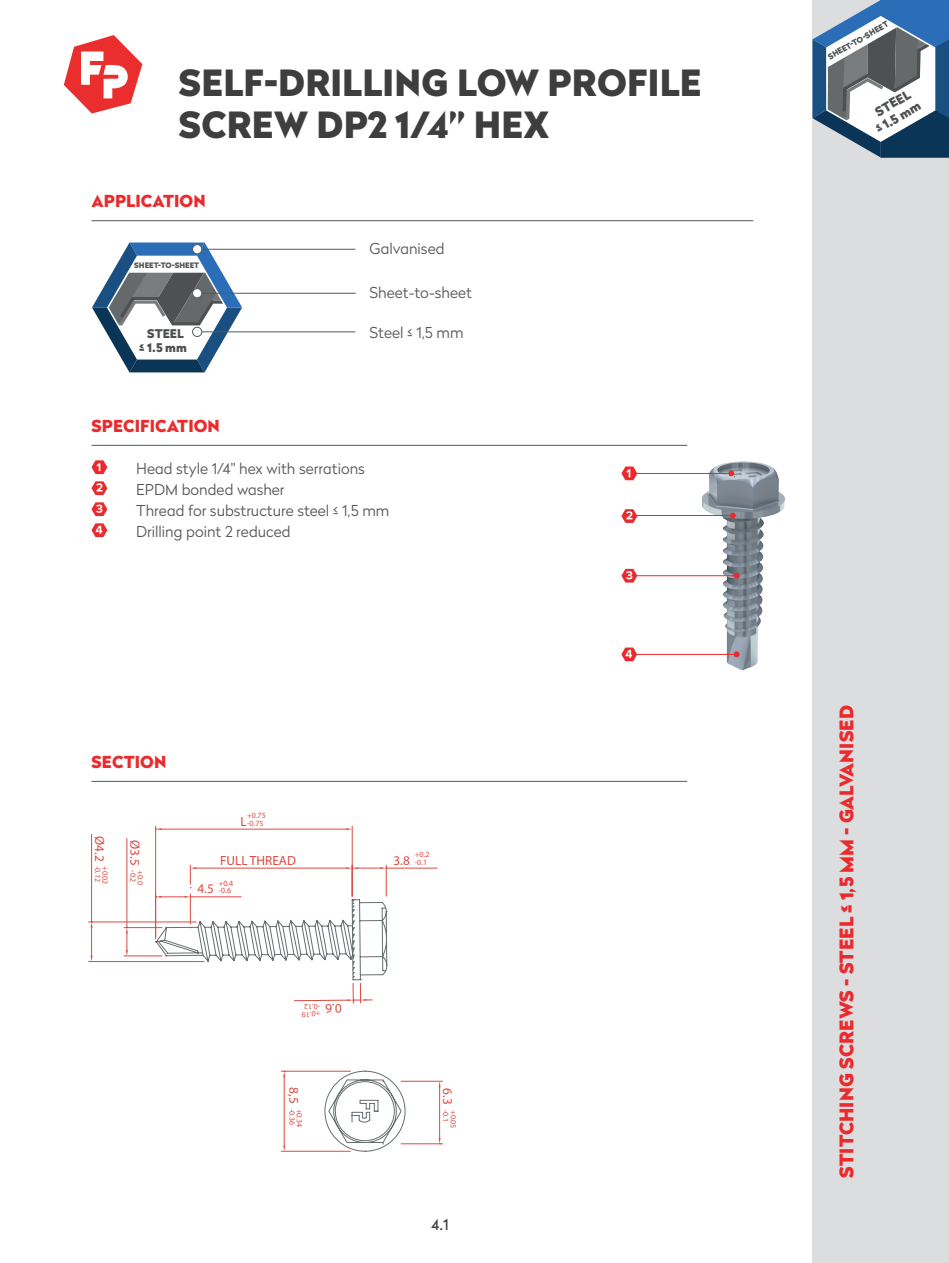
<style>
.page{position:relative;width:949px;height:1263px;background:#fff}
.page>*{position:absolute;margin:0;border:0;box-sizing:border-box;transform-origin:0 0}
.t1{font:900 36px/42px "Radikal";letter-spacing:.005em;color:#3e3e3f}
.t2{font:900 18.75px "Radikal";letter-spacing:.005em;color:#ea2a2d}
.t3{font:900 16.5px "Radikal";letter-spacing:.005em;color:#ea2a2d}
.t4{font:300 15px/21px "Radikal";color:#57585a}
.t5{font:15px "Radikal";color:#3e3e3f}
.t6{font:13.35px "Myriad Pro";color:#dc4a41}
.t7{font:900 12.6px/14.7px "Radikal";color:#4e5052;text-align:center}
.t8{font:900 12px/14px "Radikal";color:#4e5052;text-align:center}
.t9{font:7.95px/7.5px "Myriad Pro";color:#dc4a41}
.t10{font:900 7.8px "Radikal";color:#4e5052}
.t11{font:900 7.5px "Radikal";color:#4e5052}
.s1{font-size:7.95px}
.s2{font-size:13.35px}
</style>
<div class="page">
<div style="left:812px;top:0;width:136px;height:1263px;background:#dcdddf"></div>
<svg style="left:812px;top:0;width:136px;height:158px;background:#7f95aa"></svg>
<svg style="left:64px;top:35px;width:78px;height:79px"></svg>
<img style="left:695px;top:461px;width:90px;height:210px">
<hr style="left:91px;top:445px;width:596px;height:1px;background:#57585a">
<hr style="left:91px;top:781px;width:596px;height:1px;background:#57585a">
<svg style="left:91px;top:460px;width:16px;height:14px"></svg>
<svg style="left:91px;top:481px;width:16px;height:14px"></svg>
<svg style="left:91px;top:502px;width:16px;height:14px"></svg>
<svg style="left:91px;top:523px;width:16px;height:14px"></svg>
<hr style="left:91px;top:220px;width:662px;height:1px;background:#57585a">
<hr style="left:281px;top:1151px;width:69px;height:1px;background:#dc4a41">
<svg style="left:88px;top:780px;width:467px;height:371px"></svg>
<svg style="left:283px;top:1071px;width:2px;height:6px"></svg>
<svg style="left:438px;top:1138px;width:2px;height:6px"></svg>
<svg style="left:91px;top:922px;width:1px;height:39px"></svg>
<svg style="left:126px;top:927px;width:2px;height:29px"></svg>
<svg style="left:156px;top:896px;width:34px;height:2px"></svg>
<svg style="left:190px;top:865px;width:6px;height:23px"></svg>
<hr style="left:352px;top:865px;width:1px;height:31px;background:#dc4a41">
<hr style="left:386px;top:865px;width:1px;height:31px;background:#dc4a41">
<hr style="left:386px;top:868px;width:51px;height:1px;background:#dc4a41">
<svg style="left:346px;top:867px;width:40px;height:2px"></svg>
<svg style="left:92px;top:242px;width:150px;height:130px"></svg>
<div style="left:192px;top:245px;width:10px;height:9px;background:#fff;border-radius:50%"></div>
<div style="left:192px;top:244px;width:10px;height:10px;border:1px solid #57585a;border-radius:50%"></div>
<hr style="left:199px;top:293px;width:156px;height:1px;background:#57585a">
<hr style="left:200px;top:332px;width:155px;height:1px;background:#57585a">
<hr style="left:202px;top:249px;width:153px;height:1px;background:#57585a">
<div style="left:192px;top:289px;width:10px;height:9px;background:#fff;border-radius:50%"></div>
<div style="left:192px;top:288px;width:10px;height:10px;border:1px solid #57585a;border-radius:50%"></div>
<div style="left:192px;top:327px;width:10px;height:9px;background:#fff;border-radius:50%"></div>
<div style="left:192px;top:327px;width:10px;height:10px;border:1px solid #57585a;border-radius:50%"></div>
<svg style="left:727px;top:471px;width:7px;height:5px"></svg>
<hr style="left:637px;top:473px;width:93px;height:1px;background:#ea2a2d">
<svg style="left:621px;top:466px;width:16px;height:14px"></svg>
<svg style="left:621px;top:509px;width:16px;height:14px"></svg>
<svg style="left:621px;top:569px;width:16px;height:14px"></svg>
<svg style="left:733px;top:573px;width:6px;height:5px"></svg>
<hr style="left:636px;top:575px;width:100px;height:1px;background:#ea2a2d">
<svg style="left:729px;top:513px;width:7px;height:5px"></svg>
<hr style="left:637px;top:516px;width:95px;height:1px;background:#ea2a2d">
<svg style="left:621px;top:647px;width:16px;height:14px"></svg>
<svg style="left:733px;top:652px;width:6px;height:5px"></svg>
<hr style="left:636px;top:654px;width:100px;height:1px;background:#ea2a2d">
<svg style="left:293px;top:899px;width:80px;height:113px"></svg>
<h1 class="t1" style="left:179px;top:60px;width:524px">SELF-DRILLING LOW PROFILE<br>SCREW DP2 1/4” HEX</h1>
<p class="t3" style="left:92px;top:189px;width:115px">APPLICATION</p>
<p class="t11" style="left:134px;top:260px;width:66px">SHEET-TO-SHEET</p>
<p class="t8" style="left:139px;top:325px;width:49px">STEEL<br>≤ 1.5 mm</p>
<p class="t3" style="left:92px;top:414px;width:130px">SPECIFICATION</p>
<p class="t4" style="left:369px;top:238px;width:76px">Galvanised</p>
<p class="t4" style="left:369px;top:282px;width:104px">Sheet-to-sheet</p>
<p class="t4" style="left:369px;top:322px;width:96px">Steel ≤ 1,5 mm</p>
<p class="t4" style="left:136px;top:457px;width:255px">Head style 1/4" hex with serrations<br>EPDM bonded washer<br>Thread for substructure steel ≤ 1,5 mm<br>Drilling point 2 reduced</p>
<p class="t3" style="left:92px;top:750px;width:76px">SECTION</p>
<p class="t6" style="left:108px;top:836px;width:44px;rotate:90deg">Ø4.2 <span class="s1">-0.1</span></p>
<p class="t9" style="left:109px;top:866px;width:20px;text-align:right;rotate:90deg">+0.02<br>2</p>
<p class="t6" style="left:143px;top:840px;width:27px;rotate:90deg">Ø3.5</p>
<p class="t9" style="left:144px;top:870px;width:16px;rotate:90deg">+0.0 -0.2</p>
<p class="t6" style="left:240px;top:813px;width:8px">L</p>
<p class="t9" style="left:247px;top:811px;width:20px">+0.75 -0.75</p>
<p class="t6" style="left:220px;top:852px;width:77px">FULL THREAD</p>
<p class="t6" style="left:393px;top:852px;width:18px">3.8</p>
<p class="t9" style="left:414px;top:850px;width:16px">+0.2 -0.1</p>
<p class="t6" style="left:197px;top:880px;width:18px">4.5</p>
<p class="t9" style="left:219px;top:879px;width:16px">+0.4 -0.6</p>
<p class="t9" style="left:320px;top:1018px;width:20px;rotate:179deg">+0.19 -0.12</p>
<p class="t9" style="left:296px;top:1087px;width:39px;rotate:90deg"><span class="s2">8,5</span> -0.36</p>
<p class="t9" style="left:303px;top:1108px;width:20px;rotate:90deg">+0.34</p>
<p class="t9" style="left:449px;top:1088px;width:35px;rotate:90deg"><span class="s2">6.3</span> -0.1</p>
<p class="t9" style="left:457px;top:1110px;width:20px;rotate:90deg">+0.05</p>
<p class="t5" style="left:431px;top:1214px;width:19px">4.1</p>
<p class="t10" style="left:825px;top:52px;width:70px;rotate:-30deg">SHEET-TO-SHEET</p>
<p class="t7" style="left:864px;top:110px;width:52px;rotate:-30deg">STEEL<br>≤ 1.5 mm</p>
<p class="t2" style="left:832px;top:1178px;width:474px;rotate:-90deg">STITCHING SCREWS - STEEL ≤ 1,5 MM - GALVANISED</p>
</div>
